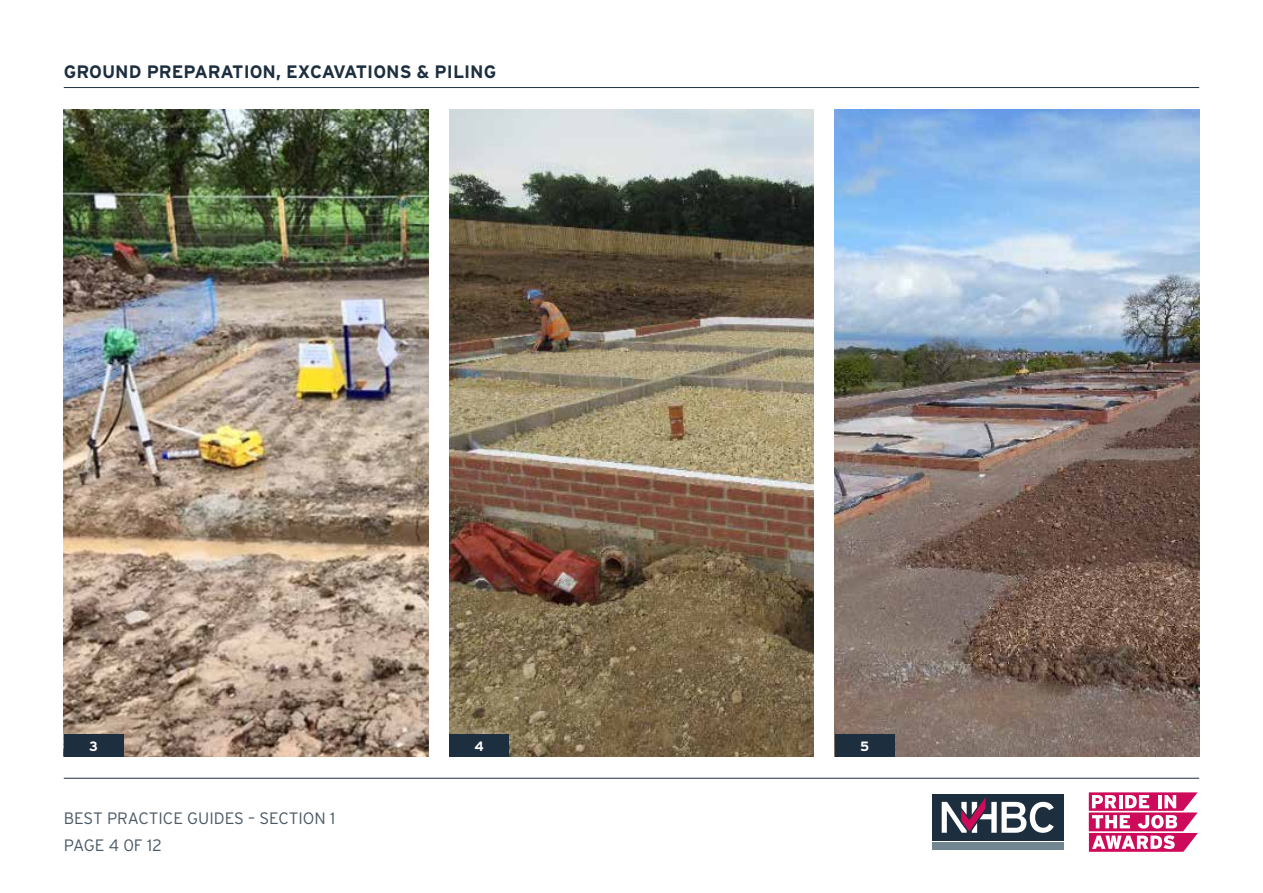
<style>
.page{position:relative;width:1263px;height:893px;background:#fff}
.page>*{position:absolute;margin:0;border:0;box-sizing:border-box;transform-origin:0 0}
.t1{font:700 18px "Interstate";color:#1d2e3f}
.t2{font:300 16.5px/26.5px "Interstate";color:#4a5865}
.t3{font:700 13.5px "Interstate";color:#fff}
</style>
<div class="page">
<hr style="left:64px;top:778px;width:1135px;height:1px;background:#1d2e3f">
<hr style="left:64px;top:87px;width:1135px;height:1px;background:#1d2e3f">
<img style="left:64px;top:109px;width:364px;height:648px">
<img style="left:449px;top:109px;width:365px;height:648px">
<img style="left:835px;top:109px;width:364px;height:648px">
<div style="left:64px;top:734px;width:59px;height:23px;background:#1d2e3f"></div>
<div style="left:449px;top:734px;width:60px;height:23px;background:#1d2e3f"></div>
<div style="left:835px;top:734px;width:59px;height:22px;background:#1d2e3f"></div>
<div style="left:932px;top:794px;width:131px;height:47px;background:#1d2e3f"></div>
<div style="left:932px;top:842px;width:131px;height:8px;background:#718691"></div>
<svg style="left:942px;top:797px;width:112px;height:36px"></svg>
<svg style="left:1089px;top:792px;width:109px;height:60px"></svg>
<p class="t1" style="left:64px;top:62px;width:434px">GROUND PREPARATION, EXCAVATIONS &amp; PILING</p>
<p class="t3" style="left:89px;top:739px;width:10px">3</p>
<p class="t3" style="left:475px;top:739px;width:11px">4</p>
<p class="t3" style="left:860px;top:738px;width:11px">5</p>
<p class="t2" style="left:64px;top:805px;width:273px">BEST PRACTICE GUIDES – SECTION 1<br>PAGE 4 0F 12</p>
</div>
